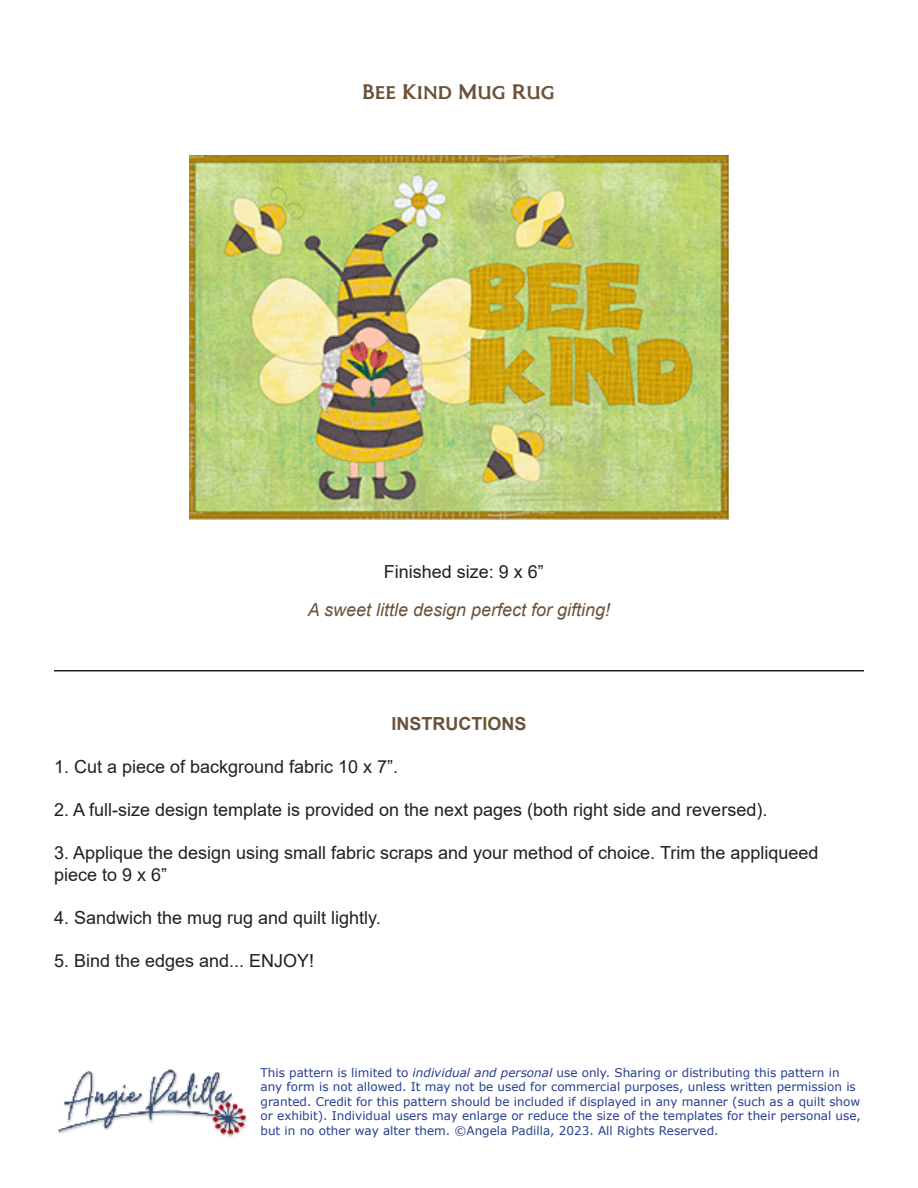
<style>
.page{position:relative;width:918px;height:1188px;background:#fff}
.page>*{position:absolute;margin:0;border:0;box-sizing:border-box;transform-origin:0 0}
.t1{font:21px "Coinage Caps Kruger Gray";color:#6b533a}
.t2{font:18px/21.6px "Arial";color:#231f20}
.t3{font:italic 18px "Arial";color:#6b533a}
.t4{font:700 18px "Arial";color:#6b533a}
.t5{font:12px/14.4px "Verdana";color:#253f8e}
.s1{font-style:italic}
</style>
<div class="page">
<img style="left:57px;top:1069px;width:190px;height:68px">
<hr style="left:54px;top:670px;width:810px;height:1px;background:#231f20">
<img style="left:189px;top:155px;width:540px;height:365px">
<p class="t1" style="left:362px;top:78px;width:195px">Bee Kind Mug Rug</p>
<p class="t2" style="left:384px;top:560px;width:162px">Finished size: 9 x 6”</p>
<p class="t3" style="left:308px;top:598px;width:304px">A sweet little design perfect for gifting!</p>
<p class="t4" style="left:392px;top:711px;width:136px">INSTRUCTIONS</p>
<p class="t2" style="left:54px;top:755px;width:346px">1. Cut a piece of background fabric 10 x 7”.</p>
<p class="t2" style="left:54px;top:799px;width:715px">2. A full-size design template is provided on the next pages (both right side and reversed).</p>
<p class="t2" style="left:54px;top:842px;width:766px">3. Applique the design using small fabric scraps and your method of choice. Trim the appliqueed piece to 9 x 6”</p>
<p class="t2" style="left:54px;top:907px;width:328px">4. Sandwich the mug rug and quilt lightly.</p>
<p class="t2" style="left:54px;top:950px;width:262px">5. Bind the edges and... ENJOY!</p>
<p class="t5" style="left:261px;top:1065px;width:602px">This pattern is limited to <span class="s1">individual and personal</span> use only. Sharing or distributing this pattern in any form is not allowed. It may not be used for commercial purposes, unless written permission is granted. Credit for this pattern should be included if displayed in any manner (such as a quilt show or exhibit). Individual users may enlarge or reduce the size of the templates for their personal use, but in no other way alter them. ©Angela Padilla, 2023. All Rights Reserved.</p>
</div>
